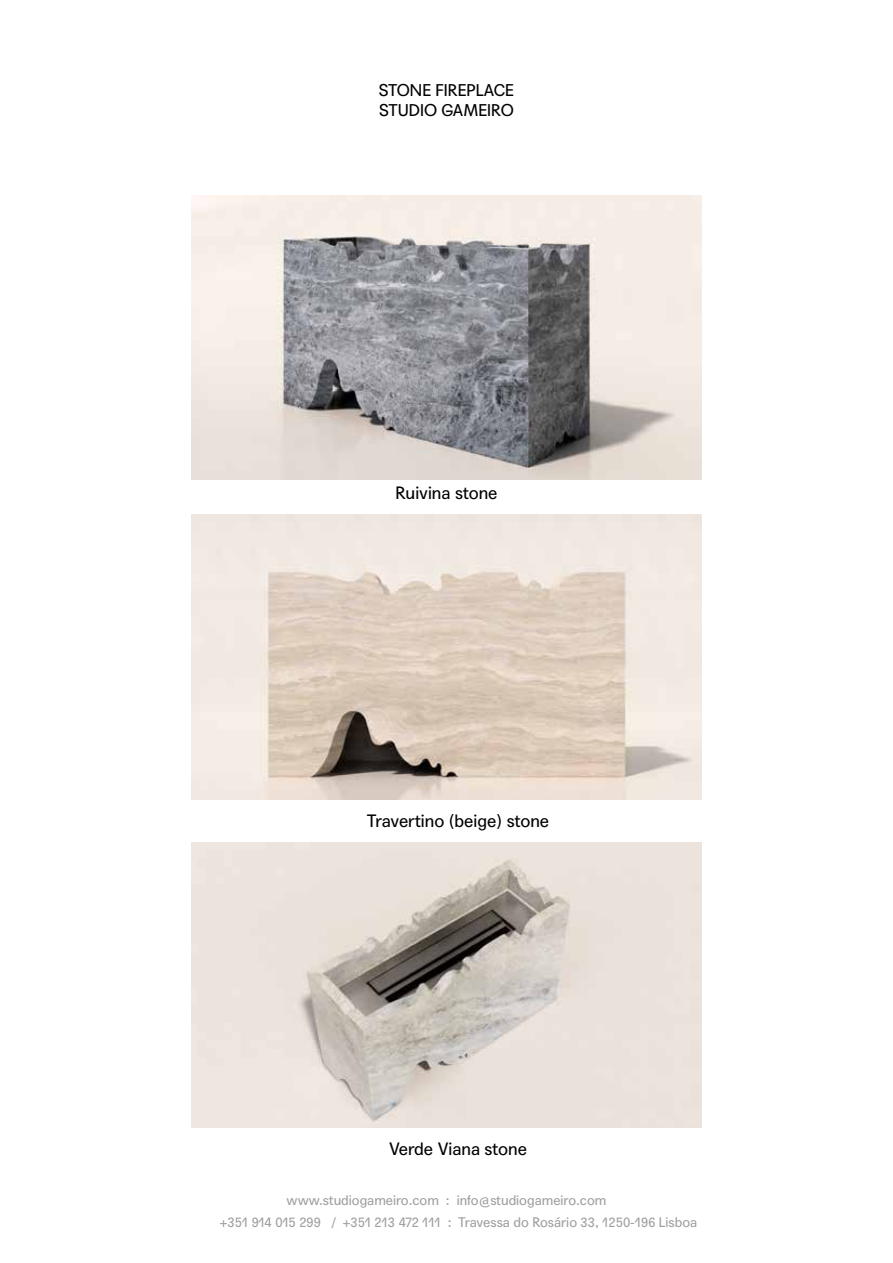
<style>
.page{position:relative;width:893px;height:1263px;background:#fff}
.page>*{position:absolute;margin:0;border:0;box-sizing:border-box;transform-origin:0 0}
.t1{font:17.4px "Agipo";color:#000}
.t2{font:16.5px/19.8px "Agipo";color:#000}
.t3{font:13.5px/22px "Agipo";color:#9f9f9f}
</style>
<div class="page">
<img style="left:191px;top:195px;width:510px;height:285px">
<img style="left:191px;top:515px;width:510px;height:284px">
<img style="left:191px;top:843px;width:510px;height:284px">
<p class="t2" style="left:379px;top:79px;width:137px">STONE FIREPLACE<br>STUDIO GAMEIRO</p>
<p class="t1" style="left:395px;top:480px;width:103px">Ruivina stone</p>
<p class="t1" style="left:367px;top:808px;width:184px">Travertino (beige) stone</p>
<p class="t1" style="left:389px;top:1136px;width:139px">Verde Viana stone</p>
<p class="t3" style="left:220px;top:1188px;width:479px;text-indent:67px">www.studiogameiro.com : info@studiogameiro.com<br>+351 914 015 299 / +351 213 472 111 : Travessa do Rosário 33, 1250-196 Lisboa</p>
</div>
